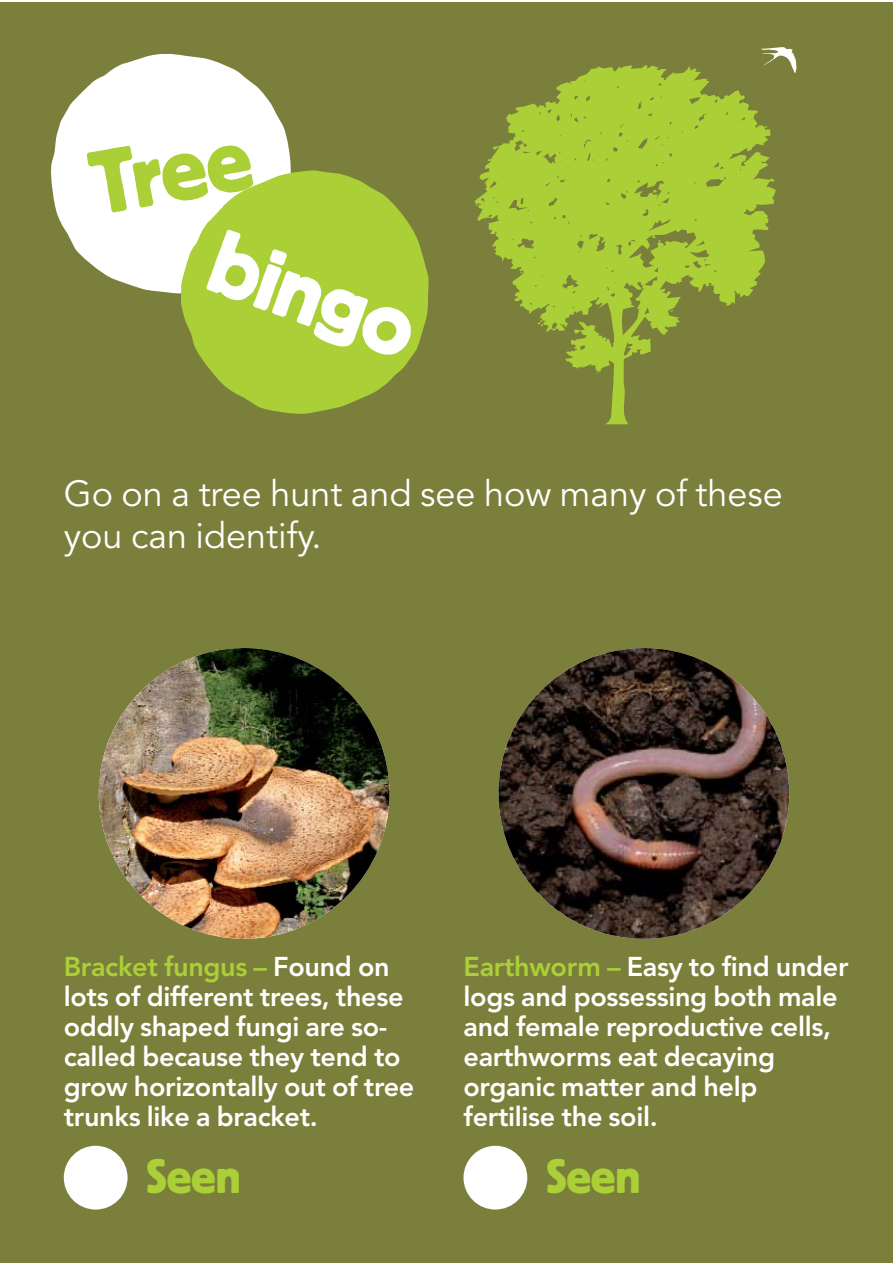
<style>
.page{position:relative;width:893px;height:1263px;background:#fff}
.page>*{position:absolute;margin:0;border:0;box-sizing:border-box;transform-origin:0 0}
.t1{font:90.6px "Block BE";color:#fff}
.t2{font:90px "Block BE";color:#abd037}
.t3{font:48px "Block BE";letter-spacing:-.01em;color:#abd037}
.t4{font:36px/42px "Avenir";color:#fff}
.t5{font:800 27px/30px "Avenir";letter-spacing:-.01em;color:#fff}
.s1{color:#abd037}
</style>
<div class="page">
<div style="left:0;top:3px;width:893px;height:1260px;background:#7b7f3c"></div>
<div style="left:64px;top:1146px;width:64px;height:63px;background:#fff;border-radius:50%"></div>
<img style="left:99px;top:648px;width:290px;height:291px;border-radius:50%">
<div style="left:463px;top:1146px;width:64px;height:63px;background:#fff;border-radius:50%"></div>
<svg style="left:51px;top:53px;width:240px;height:241px;fill:#fff"></svg>
<svg style="left:181px;top:170px;width:248px;height:244px;fill:#abd037"></svg>
<img style="left:498px;top:648px;width:291px;height:291px;border-radius:50%">
<svg style="left:474px;top:65px;width:302px;height:359px;fill:#abd037"></svg>
<svg style="left:652px;top:190px;width:5px;height:3px"></svg>
<svg style="left:761px;top:47px;width:35px;height:26px"></svg>
<p class="t2" style="left:86px;top:152px;width:164px;rotate:-10deg">Tree</p>
<p class="t1" style="left:225px;top:227px;width:214px;rotate:20deg">bingo</p>
<p class="t4" style="left:64px;top:475px;width:721px">Go on a tree hunt and see how many of these you can identify.</p>
<p class="t5" style="left:64px;top:953px;width:352px"><span class="s1">Bracket fungus –</span> Found on lots of different trees, these oddly shaped fungi are so&shy;called because they tend to grow horizontally out of tree trunks like a bracket.</p>
<p class="t5" style="left:463px;top:953px;width:387px"><span class="s1">Earthworm –</span> Easy to find under logs and possessing both male and female reproductive cells, earthworms eat decaying organic matter and help fertilise the soil.</p>
<h3 class="t3" style="left:146px;top:1159px;width:96px">Seen</h3>
<h3 class="t3" style="left:546px;top:1159px;width:96px">Seen</h3>
</div>
